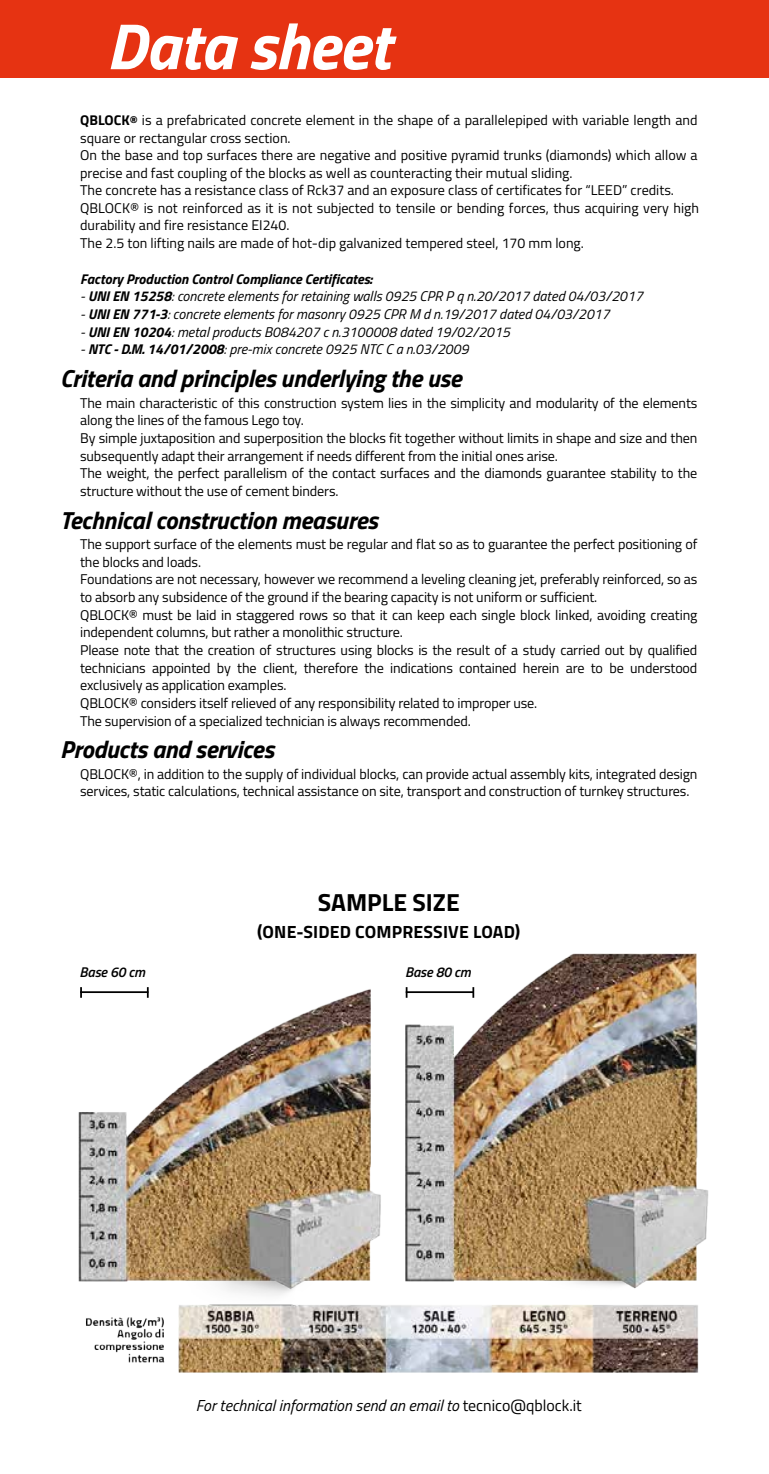
<style>
.page{position:relative;width:769px;height:1474px;background:#fff}
.page>*{position:absolute;margin:0;border:0;box-sizing:border-box;transform-origin:0 0}
.t1{font:italic 700 65.45px "Titillium";letter-spacing:-.01em;color:#fff}
.t2{font:italic 700 24.68px "Titillium";letter-spacing:-.01em;color:#000}
.t3{font:700 24.68px "Titillium";color:#000}
.t4{font:700 17.68px "Titillium";letter-spacing:.01em;color:#000}
.t5{font:italic 15.92px "Titillium";color:#000}
.t6{font:14.17px/17.7px "Titillium";letter-spacing:-.01em;color:#000}
.t7{font:italic 14.17px "Titillium";color:#000}
.t8{font:italic 700 14.17px "Titillium";color:#000}
.t9{font:italic 600 14.17px "Titillium";letter-spacing:-.01em;color:#000}
.s1{font-weight:700}
.s2{font-weight:700;font-size:12.42px}
.s3{font-style:normal}
</style>
<div class="page">
<div style="left:0;top:0;width:769px;height:78px;background:#e63312"></div>
<img style="left:78px;top:953px;width:631px;height:420px">
<hr style="left:80px;top:991px;width:68px;height:2px;background:#000">
<svg style="left:147px;top:987px;width:2px;height:10px"></svg>
<svg style="left:80px;top:987px;width:2px;height:10px"></svg>
<hr style="left:406px;top:991px;width:68px;height:2px;background:#000">
<svg style="left:472px;top:987px;width:2px;height:10px"></svg>
<h1 class="t1" style="left:106px;top:-5px;width:286px">Data sheet</h1>
<p class="t6" style="left:80px;top:110px;width:620px"><span class="s1">QBLOCK</span><span class="s2">®</span> is a prefabricated concrete element in the shape of a parallelepiped with variable length and square or rectangular cross section.<br>On the base and top surfaces there are negative and positive pyramid trunks (diamonds) which allow a precise and fast coupling of the blocks as well as counteracting their mutual sliding.<br>The concrete has a resistance class of Rck37 and an exposure class of certificates for “LEED” credits.<br>QBLOCK® is not reinforced as it is not subjected to tensile or bending forces, thus acquiring very high durability and fire resistance EI240.<br>The 2.5 ton lifting nails are made of hot-dip galvanized tempered steel, 170 mm long.</p>
<p class="t8" style="left:80px;top:268px;width:294px">Factory Production Control Compliance Certificates:</p>
<p class="t7" style="left:80px;top:286px;width:564px">- <span class="s1">UNI EN 15258</span>: concrete elements for retaining walls 0925 CPR P q n.20/2017 dated 04/03/2017</p>
<p class="t7" style="left:80px;top:304px;width:531px">- <span class="s1">UNI EN 771-3</span>: concrete elements for masonry 0925 CPR M d n.19/2017 dated 04/03/2017</p>
<p class="t7" style="left:80px;top:321px;width:431px">- <span class="s1">UNI EN 10204</span>: metal products B084207 c n.3100008 dated 19/02/2015</p>
<p class="t7" style="left:80px;top:339px;width:390px">- <span class="s1">NTC - D.M. 14/01/2008</span>: pre-mix concrete 0925 NTC C a n.03/2009</p>
<p class="t6" style="left:80px;top:393px;width:619px">The main characteristic of this construction system lies in the simplicity and modularity of the elements along the lines of the famous Lego toy.<br>By simple juxtaposition and superposition the blocks fit together without limits in shape and size and then subsequently adapt their arrangement if needs different from the initial ones arise.<br>The weight, the perfect parallelism of the contact surfaces and the diamonds guarantee stability to the structure without the use of cement binders.</p>
<h2 class="t2" style="left:60px;top:359px;width:403px">Criteria and principles underlying the use</h2>
<h2 class="t2" style="left:60px;top:501px;width:319px">Technical construction measures</h2>
<p class="t6" style="left:80px;top:534px;width:619px">The support surface of the elements must be regular and flat so as to guarantee the perfect positioning of the blocks and loads.<br>Foundations are not necessary, however we recommend a leveling cleaning jet, preferably reinforced, so as to absorb any subsidence of the ground if the bearing capacity is not uniform or sufficient.<br>QBLOCK® must be laid in staggered rows so that it can keep each single block linked, avoiding creating independent columns, but rather a monolithic structure.<br>Please note that the creation of structures using blocks is the result of a study carried out by qualified technicians appointed by the client, therefore the indications contained herein are to be understood exclusively as application examples.<br>QBLOCK® considers itself relieved of any responsibility related to improper use.<br>The supervision of a specialized technician is always recommended.</p>
<p class="t6" style="left:80px;top:764px;width:619px">QBLOCK®, in addition to the supply of individual blocks, can provide actual assembly kits, integrated design services, static calculations, technical assistance on site, transport and construction of turnkey structures.</p>
<h2 class="t2" style="left:60px;top:730px;width:216px">Products and services</h2>
<h2 class="t3" style="left:318px;top:883px;width:143px">SAMPLE SIZE</h2>
<p class="t4" style="left:257px;top:918px;width:265px">(ONE-SIDED COMPRESSIVE LOAD)</p>
<p class="t9" style="left:80px;top:961px;width:67px">Base 60 cm</p>
<p class="t9" style="left:405px;top:961px;width:67px">Base 80 cm</p>
<p class="t5" style="left:196px;top:1393px;width:388px">For technical information send an email to <span class="s3">tecnico@qblock.it</span></p>
</div>
